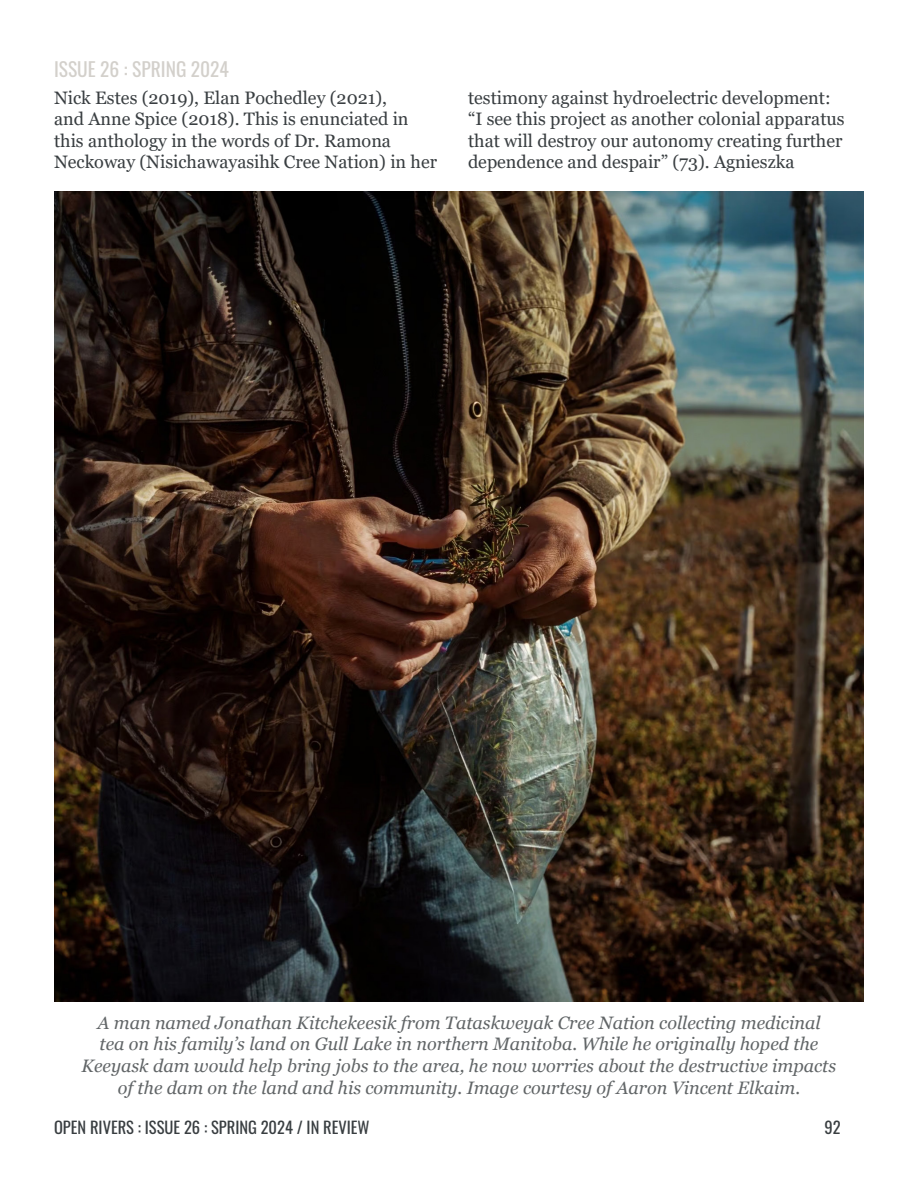
<style>
.page{position:relative;width:918px;height:1188px;background:#fff}
.page>*{position:absolute;margin:0;border:0;box-sizing:border-box;transform-origin:0 0}
.t1{font:19.5px "Oswald";color:#d3d0cb}
.t2{font:18px/21.6px "Georgia";color:#393e41}
.t3{font:italic 18px/21.6px "Georgia";color:#616567;text-align:center}
.t4{font:16.5px "Oswald";color:#393e41}
</style>
<div class="page">
<img style="left:54px;top:192px;width:810px;height:810px">
<p class="t1" style="left:54px;top:52px;width:177px">ISSUE 26 : SPRING 2024</p>
<p class="t2" style="left:54px;top:87px;width:385px">Nick Estes (2019), Elan Pochedley (2021),<br>and Anne Spice (2018). This is enunciated in this anthology in the words of Dr. Ramona Neckoway (Nisichawayasihk Cree Nation) in her</p>
<p class="t2" style="left:468px;top:87px;width:378px">testimony against hydroelectric development: “I see this project as another colonial apparatus that will destroy our autonomy creating further dependence and despair” (73). Agnieszka</p>
<p class="t3" style="left:82px;top:1012px;width:756px">A man named Jonathan Kitchekeesik from Tataskweyak Cree Nation collecting medicinal<br>tea on his family’s land on Gull Lake in northern Manitoba. While he originally hoped the Keeyask dam would help bring jobs to the area, he now worries about the destructive impacts of the dam on the land and his community. Image courtesy of Aaron Vincent Elkaim.</p>
<p class="t4" style="left:54px;top:1113px;width:317px">OPEN RIVERS : ISSUE 26 : SPRING 2024 / IN REVIEW</p>
<p class="t4" style="left:824px;top:1113px;width:18px">92</p>
</div>
